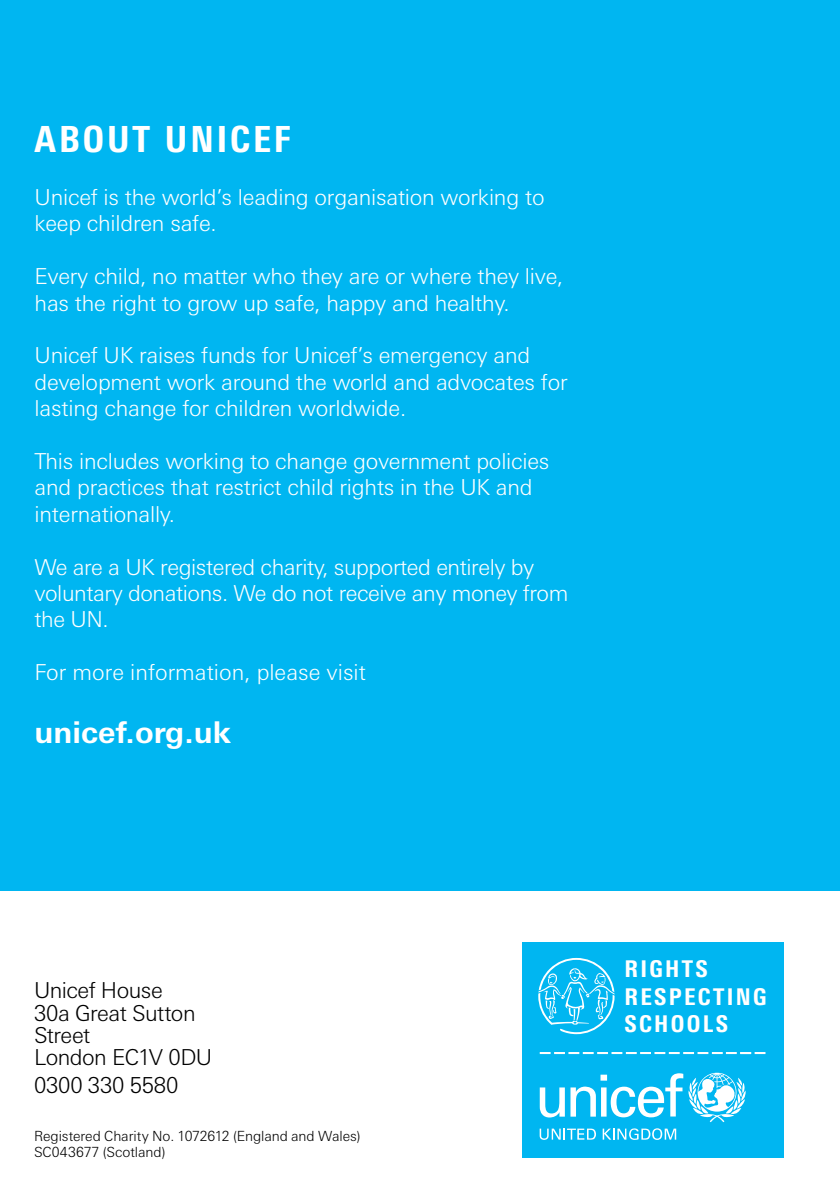
<style>
.page{position:relative;width:840px;height:1191px;background:#fff}
.page>*{position:absolute;margin:0;border:0;box-sizing:border-box;transform-origin:0 0}
.t1{font:800 condensed 36px "Univers Next Pro";letter-spacing:.08em;color:#fff}
.t2{font:700 30px "Univers Next Pro";color:#fff}
.t3{font:800 condensed 23px/27.6px "Univers Next Pro";letter-spacing:.1em;color:#fff}
.t4{font:300 22px/26.4px "Univers Next Pro";letter-spacing:-.01em;color:#fff}
.t5{font:300 22px/22.4px "Univers Next Pro";letter-spacing:-.025em;color:#000}
.t6{font:300 14px/16.8px "Univers Next Pro";letter-spacing:-.005em;color:#000}
</style>
<div class="page">
<div style="left:0;top:0;width:839px;height:890px;background:#00b6f1"></div>
<div style="left:522px;top:942px;width:260px;height:215px;background:#00b6f1"></div>
<svg style="left:539px;top:1087px;width:25px;height:30px"></svg>
<svg style="left:570px;top:1072px;width:175px;height:50px"></svg>
<svg style="left:539px;top:1128px;width:56px;height:11px"></svg>
<svg style="left:602px;top:1128px;width:73px;height:11px"></svg>
<svg style="left:538px;top:958px;width:76px;height:76px"></svg>
<svg style="left:539px;top:1052px;width:226px;height:2px"></svg>
<h1 class="t1" style="left:35px;top:118px;width:257px">ABOUT UNICEF</h1>
<p class="t4" style="left:35px;top:184px;width:511px">Unicef is the world’s leading organisation working to keep children safe.</p>
<p class="t4" style="left:35px;top:263px;width:530px">Every child, no matter who they are or where they live, has the right to grow up safe, happy and healthy.</p>
<p class="t4" style="left:35px;top:342px;width:534px">Unicef UK raises funds for Unicef’s emergency and development work around the world and advocates for lasting change for children worldwide.</p>
<p class="t4" style="left:35px;top:448px;width:516px">This includes working to change government policies and practices that restrict child rights in the UK and internationally.</p>
<p class="t4" style="left:35px;top:553px;width:535px">We are a UK registered charity, supported entirely by voluntary donations. We do not receive any money from the UN.</p>
<p class="t4" style="left:35px;top:659px;width:333px">For more information, please visit</p>
<h2 class="t2" style="left:35px;top:714px;width:198px">unicef.org.uk</h2>
<p class="t5" style="left:34px;top:979px;width:180px">Unicef House<br>30a Great Sutton<br>Street<br>London EC1V 0DU</p>
<p class="t5" style="left:34px;top:1074px;width:146px">0300 330 5580</p>
<p class="t6" style="left:34px;top:1127px;width:328px">Registered Charity No. 1072612 (England and Wales)<br>SC043677 (Scotland)</p>
<p class="t3" style="left:624px;top:954px;width:143px">RIGHTS<br>RESPECTING<br>SCHOOLS</p>
</div>
